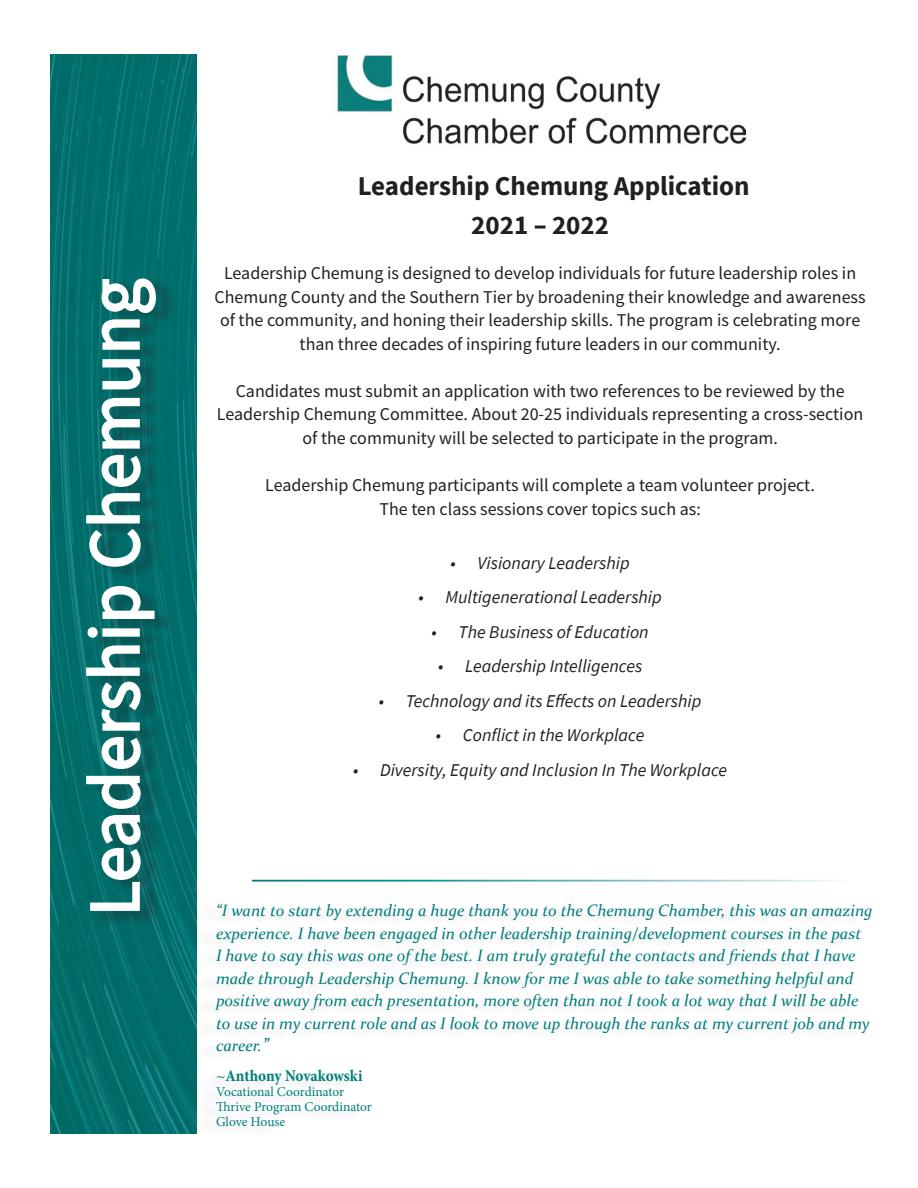
<style>
.page{position:relative;width:918px;height:1188px;background:#fff}
.page>*{position:absolute;margin:0;border:0;box-sizing:border-box;transform-origin:0 0}
.t1{font:72px "Source Sans Pro";color:#fff}
.t2{font:700 27px "Source Sans Pro";color:#231f20}
.t3{font:18px/23.5px "Source Sans Pro";color:#231f20;text-align:center}
.t4{font:italic 18px "Source Sans Pro";color:#231f20}
.t5{font:italic 16.5px/22.5px "Constantia";color:#007e7a}
.t6{font:700 condensed 16.5px "Minion Pro";letter-spacing:-.01em;color:#007e7a}
.t7{font:13.5px "Minion Pro";letter-spacing:-.005em;color:#007e7a}
.s1{font-size:18px}
.s2{font-weight:400;font-stretch:normal}
</style>
<div class="page">
<img style="left:337px;top:55px;width:409px;height:89px">
<svg style="left:50px;top:54px;width:147px;height:1080px;background:#036f6c"></svg>
<div style="left:193px;top:900px;width:673px;height:238px;background:#fefefe"></div>
<div style="left:91px;top:277px;width:86px;height:649px;background:#231f20;opacity:.29"></div>
<svg style="left:85px;top:626px;width:57px;height:286px;background:#408b89"></svg>
<svg style="left:100px;top:585px;width:56px;height:35px"></svg>
<svg style="left:85px;top:397px;width:57px;height:171px;background:#3c8987"></svg>
<svg style="left:101px;top:358px;width:41px;height:33px"></svg>
<svg style="left:100px;top:277px;width:57px;height:74px"></svg>
<p class="t1" style="left:69px;top:916px;width:639px;rotate:-90deg">Leadership Chemung</p>
<p class="t2" style="left:358px;top:168px;width:393px">Leadership Chemung Application</p>
<p class="t2" style="left:471px;top:207px;width:139px">2021 – 2022</p>
<p class="t3" style="left:215px;top:261px;width:653px">Leadership Chemung is designed to develop individuals for future leadership roles in Chemung County and the Southern Tier by broadening their knowledge and awareness of the community, and honing their leadership skills. The program is celebrating more than three decades of inspiring future leaders in our community.</p>
<p class="t3" style="left:217px;top:379px;width:648px">Candidates must submit an application with two references to be reviewed by the<br>Leadership Chemung Committee. About 20-25 individuals representing a cross-section of the community will be selected to participate in the program.</p>
<p class="t3" style="left:265px;top:473px;width:551px">Leadership Chemung participants will complete a team volunteer project.</p>
<p class="t3" style="left:379px;top:497px;width:323px">The ten class sessions cover topics such as:</p>
<p class="t4" style="left:451px;top:551px;width:181px">• Visionary Leadership</p>
<p class="t4" style="left:418px;top:586px;width:245px">• Multigenerational Leadership</p>
<p class="t4" style="left:432px;top:620px;width:219px">• The Business of Education</p>
<p class="t4" style="left:438px;top:655px;width:206px">• Leadership Intelligences</p>
<p class="t4" style="left:379px;top:689px;width:324px">• Technology and its Effects on Leadership</p>
<p class="t4" style="left:436px;top:724px;width:210px">• Conflict in the Workplace</p>
<p class="t4" style="left:353px;top:758px;width:376px">• Diversity, Equity and Inclusion In The Workplace</p>
<p class="t5" style="left:216px;top:899px;width:658px">“I want to start by extending a huge thank you to the Chemung Chamber, this was an amazing experience. I have been engaged in other leadership training/development courses in the past<br>I have to say this was one of the best. I am truly grateful the contacts and friends that I have made through Leadership Chemung. I know for me I was able to take something helpful and positive away from each presentation, more often than not I took a lot way that I will be able to use in my current role and as I look to move up through the ranks at my current job and my career.<span class="s1">”</span></p>
<p class="t6" style="left:216px;top:1065px;width:148px"><span class="s2">~</span>Anthony Novakowski</p>
<p class="t7" style="left:216px;top:1083px;width:130px">Vocational Coordinator</p>
<p class="t7" style="left:216px;top:1098px;width:157px">Thrive Program Coordinator</p>
<p class="t7" style="left:216px;top:1113px;width:71px">Glove House</p>
</div>
